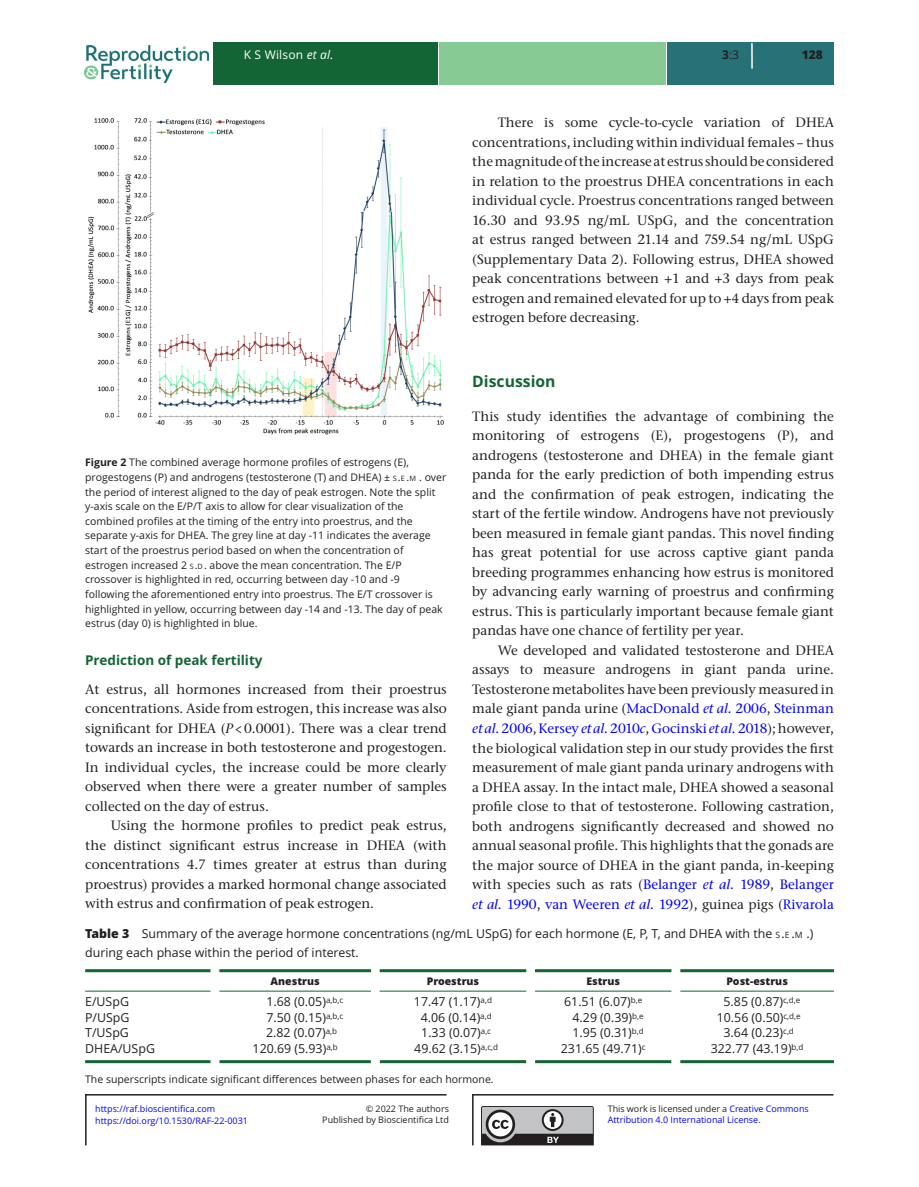
<style>
.page{position:relative;width:919px;height:1187px;background:#fff}
.page>*{position:absolute;margin:0;border:0;box-sizing:border-box;transform-origin:0 0}
.t1{font:700 15.75px "Open Sans";color:#136535}
.TXI{font:500 13.5px/19.5px "Stone Serif ITC Pro";color:#231f20;text-align:justify}
.TXT{font:500 13.5px/19.5px "Stone Serif ITC Pro";color:#231f20;text-align:justify}
.t2{font:700 13.5px "Open Sans";color:#136535}
.TB{font:12.3px "Open Sans";color:#231f20}
.TC{font:12.3px/19.5px "Open Sans";color:#231f20}
.TB_Bot_Rule{font:12.3px "Open Sans";color:#231f20}
.t3{font:12px "Open Sans";letter-spacing:.015em;color:#fff}
.t4{font:12px "Open Sans";color:#231f20}
.t5{font:800 12px "Open Sans";color:#231f20}
.FC{font:10.5px/14.7px "Open Sans";color:#231f20}
.TFN_F{font:10.5px "Open Sans";color:#231f20}
.TCH{font:800 10.5px "Open Sans";color:#231f20}
.t6{font:9px "Open Sans";color:#00f}
.t7{font:9px/11.2px "Open Sans";color:#231f20;text-align:right}
.s1{font-style:italic}
.s2{font-weight:700}
.s3{font-size:7.35px}
.s4{font-style:inherit}
.s5{color:#00f}
.s6{font-style:italic;color:#00f}
.s7{font-weight:800}
.s8{font-size:8.7px}
</style>
<div class="page">
<div style="left:213px;top:43px;width:224px;height:42px;background:#136535"></div>
<div style="left:667px;top:43px;width:166px;height:42px;background:#277277"></div>
<div style="left:439px;top:43px;width:226px;height:42px;background:#87ca94"></div>
<img style="left:85px;top:45px;width:123px;height:38px">
<svg style="left:751px;top:43px;width:1px;height:26px"></svg>
<img style="left:88px;top:118px;width:356px;height:317px">
<hr style="left:85px;top:969px;width:125px;height:3px;background:#136535">
<hr style="left:85px;top:990px;width:125px;height:1px;background:#136535">
<hr style="left:219px;top:969px;width:152px;height:3px;background:#136535">
<hr style="left:219px;top:990px;width:152px;height:1px;background:#136535">
<hr style="left:379px;top:969px;width:147px;height:3px;background:#136535">
<hr style="left:379px;top:990px;width:147px;height:1px;background:#136535">
<hr style="left:535px;top:969px;width:136px;height:3px;background:#136535">
<hr style="left:535px;top:990px;width:136px;height:1px;background:#136535">
<hr style="left:680px;top:969px;width:153px;height:3px;background:#136535">
<hr style="left:680px;top:990px;width:153px;height:1px;background:#136535">
<hr style="left:85px;top:1060px;width:125px;height:3px;background:#136535">
<hr style="left:219px;top:1060px;width:152px;height:3px;background:#136535">
<hr style="left:380px;top:1060px;width:146px;height:3px;background:#136535">
<hr style="left:535px;top:1060px;width:136px;height:3px;background:#136535">
<hr style="left:680px;top:1060px;width:153px;height:3px;background:#136535">
<svg style="left:481px;top:1106px;width:112px;height:39px;background:#8d8c8e"></svg>
<hr style="left:85px;top:1093px;width:361px;height:2px;background:#231f20">
<hr style="left:85px;top:1093px;width:2px;height:52px;background:#231f20">
<hr style="left:472px;top:1093px;width:361px;height:2px;background:#231f20">
<hr style="left:472px;top:1093px;width:1px;height:52px;background:#231f20">
<p class="t3" style="left:244px;top:47px;width:91px">K S Wilson <span class="s1">et al.</span></p>
<p class="t4" style="left:722px;top:47px;width:18px"><span class="s2">3</span>:3</p>
<p class="t5" style="left:801px;top:46px;width:23px">128</p>
<p class="FC" style="left:85px;top:455px;width:362px"><span class="s2">Figure 2</span> The combined average hormone profiles of estrogens (E), progestogens (P) and androgens (testosterone (T) and DHEA) ± <span class="s3">S</span><span class="s4">.</span><span class="s3">E</span> <span class="s4">.</span><span class="s3">M</span> <span class="s4">.</span> over the period of interest aligned to the day of peak estrogen. Note the split y-axis scale on the E/P/T axis to allow for clear visualization of the combined profiles at the timing of the entry into proestrus, and the separate y-axis for DHEA. The grey line at day -11 indicates the average start of the proestrus period based on when the concentration of estrogen increased 2 <span class="s3">S</span><span class="s4">.</span><span class="s3">D</span> <span class="s4">.</span> above the mean concentration. The E/P crossover is highlighted in red, occurring between day -10 and -9 following the aforementioned entry into proestrus. The E/T crossover is highlighted in yellow, occurring between day -14 and -13. The day of peak estrus (day 0) is highlighted in blue.</p>
<h2 class="t2" style="left:85px;top:650px;width:179px">Prediction of peak fertility</h2>
<p class="TXT" style="left:85px;top:679px;width:363px">At estrus, all hormones increased from their proestrus concentrations. Aside from estrogen, this increase was also significant for DHEA (<span class="s1">P</span>&lt;0.0001). There was a clear trend towards an increase in both testosterone and progestogen.<br>In individual cycles, the increase could be more clearly observed when there were a greater number of samples collected on the day of estrus.</p>
<p class="TXI" style="left:85px;top:816px;width:363px;text-indent:26px">Using the hormone profiles to predict peak estrus, the distinct significant estrus increase in DHEA (with concentrations 4.7 times greater at estrus than during proestrus) provides a marked hormonal change associated with estrus and confirmation of peak estrogen.</p>
<p class="TXI" style="left:472px;top:113px;width:363px;text-indent:26px">There is some cycle-to-cycle variation of DHEA concentrations, including within individual females – thus the magnitude of the increase at estrus should be considered in relation to the proestrus DHEA concentrations in each individual cycle. Proestrus concentrations ranged between 16.30 and 93.95 ng/mL USpG, and the concentration at estrus ranged between 21.14 and 759.54 ng/mL USpG (Supplementary Data 2). Following estrus, DHEA showed peak concentrations between +1 and +3 days from peak estrogen and remained elevated for up to +4 days from peak estrogen before decreasing.</p>
<h1 class="t1" style="left:472px;top:370px;width:85px">Discussion</h1>
<p class="TXT" style="left:472px;top:406px;width:363px">This study identifies the advantage of combining the monitoring of estrogens (E), progestogens (P), and androgens (testosterone and DHEA) in the female giant panda for the early prediction of both impending estrus and the confirmation of peak estrogen, indicating the start of the fertile window. Androgens have not previously been measured in female giant pandas. This novel finding has great potential for use across captive giant panda breeding programmes enhancing how estrus is monitored by advancing early warning of proestrus and confirming estrus. This is particularly important because female giant pandas have one chance of fertility per year.</p>
<p class="TXI" style="left:472px;top:640px;width:363px;text-indent:26px">We developed and validated testosterone and DHEA assays to measure androgens in giant panda urine.<br>Testosterone metabolites have been previously measured in male giant panda urine (<span class="s5">MacDonald</span> <span class="s6">et al.</span> <span class="s5">2006</span>, <span class="s5">Steinman </span><span class="s6">et al.</span> <span class="s5">2006</span>, <span class="s5">Kersey</span> <span class="s6">et al.</span> <span class="s5">2010</span><span class="s6">c</span>, <span class="s5">Gocinski</span> <span class="s6">et al.</span> <span class="s5">2018</span>); however, the biological validation step in our study provides the first measurement of male giant panda urinary androgens with a DHEA assay. In the intact male, DHEA showed a seasonal profile close to that of testosterone. Following castration, both androgens significantly decreased and showed no annual seasonal profile. This highlights that the gonads are the major source of DHEA in the giant panda, in-keeping with species such as rats (<span class="s5">Belanger</span> <span class="s6">et al.</span> <span class="s5">1989</span>, <span class="s5">Belanger </span><span class="s6">et al.</span> <span class="s5">1990</span>, <span class="s5">van Weeren</span> <span class="s6">et al.</span> <span class="s5">1992</span>), guinea pigs (<span class="s5">Rivarola</span></p>
<p class="TC" style="left:85px;top:923px;width:729px"><span class="s7">Table 3</span> Summary of the average hormone concentrations (ng/mL USpG) for each hormone (E, P, T, and DHEA with the <span class="s8">S</span><span class="s4">.</span><span class="s8">E</span> <span class="s4">.</span><span class="s8">M</span> <span class="s4">.</span>) during each phase within the period of interest.</p>
<p class="TCH" style="left:270px;top:972px;width:51px">Anestrus</p>
<p class="TCH" style="left:426px;top:972px;width:54px">Proestrus</p>
<p class="TCH" style="left:586px;top:972px;width:35px">Estrus</p>
<p class="TCH" style="left:726px;top:972px;width:63px">Post-estrus</p>
<p class="TB" style="left:85px;top:993px;width:45px">E/USpG</p>
<p class="TB" style="left:266px;top:993px;width:78px">1.68 (0.05)<sup>a,b,c</sup></p>
<p class="TB" style="left:414px;top:993px;width:80px">17.47 (1.17)<sup>a,d</sup></p>
<p class="TB" style="left:564px;top:993px;width:80px">61.51 (6.07)<sup>b,e</sup></p>
<p class="TB" style="left:723px;top:993px;width:78px">5.85 (0.87)<sup>c,d,e</sup></p>
<p class="TB" style="left:85px;top:1008px;width:46px">P/USpG</p>
<p class="TB" style="left:266px;top:1008px;width:78px">7.50 (0.15)<sup>a,b,c</sup></p>
<p class="TB" style="left:420px;top:1008px;width:72px">4.06 (0.14)<sup>a,d</sup></p>
<p class="TB" style="left:572px;top:1008px;width:72px">4.29 (0.39)<sup>b,e</sup></p>
<p class="TB" style="left:716px;top:1008px;width:85px">10.56 (0.50)<sup>c,d,e</sup></p>
<p class="TB" style="left:85px;top:1024px;width:45px">T/USpG</p>
<p class="TB" style="left:266px;top:1024px;width:72px">2.82 (0.07)<sup>a,b</sup></p>
<p class="TB" style="left:421px;top:1024px;width:71px">1.33 (0.07)<sup>a,c</sup></p>
<p class="TB" style="left:572px;top:1024px;width:73px">1.95 (0.31)<sup>b,d</sup></p>
<p class="TB" style="left:723px;top:1024px;width:72px">3.64 (0.23)<sup>c,d</sup></p>
<p class="TB_Bot_Rule" style="left:85px;top:1039px;width:71px">DHEA/USpG</p>
<p class="TB_Bot_Rule" style="left:252px;top:1039px;width:87px">120.69 (5.93)<sup>a,b</sup></p>
<p class="TB_Bot_Rule" style="left:414px;top:1039px;width:85px">49.62 (3.15)<sup>a,c,d</sup></p>
<p class="TB_Bot_Rule" style="left:561px;top:1039px;width:86px">231.65 (49.71)<sup>c</sup></p>
<p class="TB_Bot_Rule" style="left:710px;top:1039px;width:94px">322.77 (43.19)<sup>b,d</sup></p>
<p class="TFN_F" style="left:85px;top:1071px;width:410px">The superscripts indicate significant differences between phases for each hormone.</p>
<p class="t7" style="left:607px;top:1102px;width:202px">This work is licensed under a <span class="s5">Creative Commons</span></p>
<p class="t6" style="left:95px;top:1114px;width:154px">https://doi.org/10.1530/RAF-22-0031</p>
<p class="t6" style="left:607px;top:1113px;width:154px">Attribution 4.0 International License.</p>
<p class="t6" style="left:95px;top:1102px;width:121px">https://raf.bioscientifica.com</p>
<p class="t7" style="left:322px;top:1102px;width:128px">© 2022 The authors<br>Published by Bioscientifica Ltd</p>
</div>
